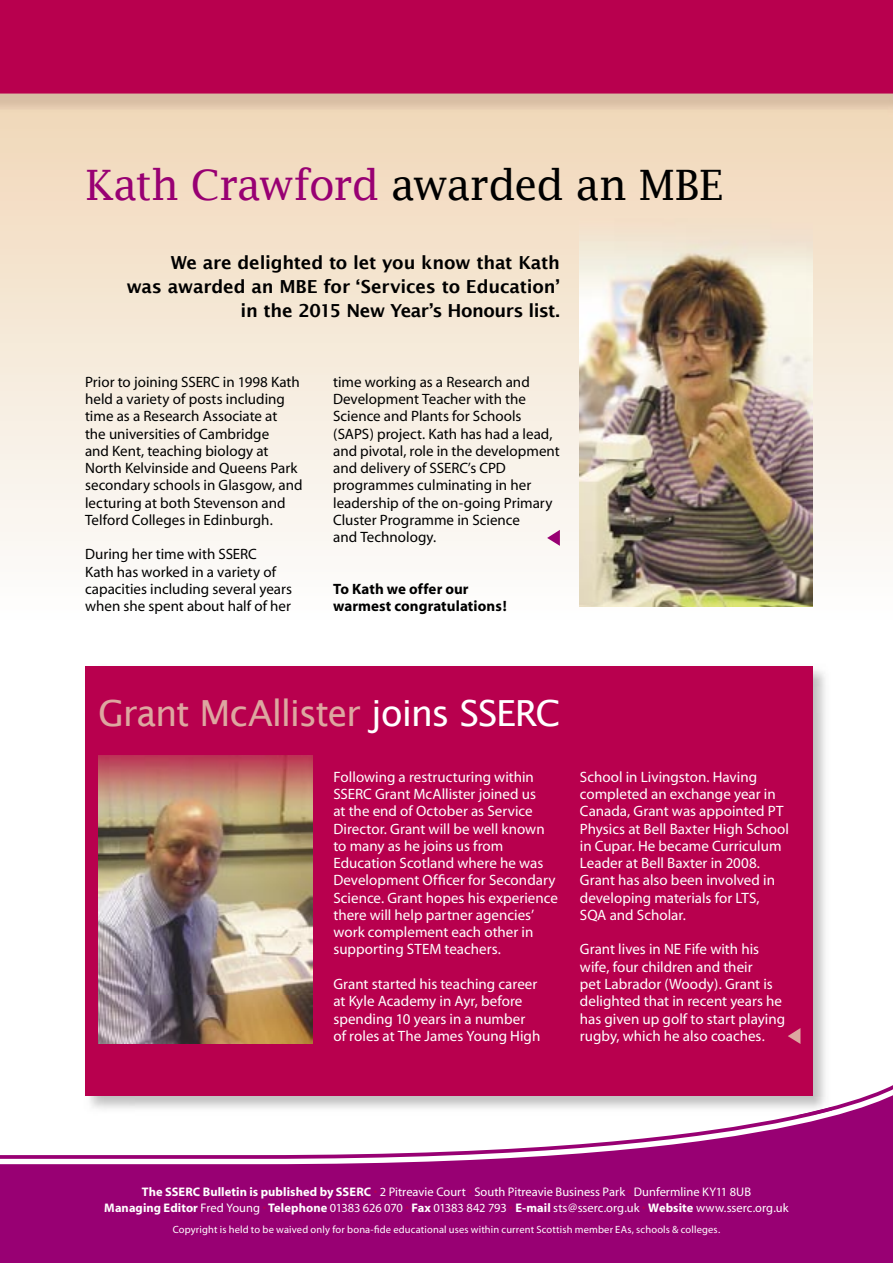
<style>
.page{position:relative;width:893px;height:1263px;background:#fff}
.page>*{position:absolute;margin:0;border:0;box-sizing:border-box;transform-origin:0 0}
.t1{font:42px "Lucida Fax";letter-spacing:-.03em;color:#980073}
.t2{font:36px "Lucida Sans";letter-spacing:-.04em;color:#dda7a0}
.t3{font:600 18px/24px "Lucida Sans";letter-spacing:-.015em;color:#000;text-align:right}
.t4{font:15px/17.2px "Myriad";color:#fff}
.t5{font:15px/17.2px "Myriad";color:#000}
.t6{font:700 15px/17.2px "Myriad";letter-spacing:.005em;color:#000}
.t7{font:12.45px/15.8px "Myriad";color:#fff;text-align:center}
.t8{font:10.5px "Myriad";letter-spacing:.015em;color:#fff}
.s1{color:#000}
.s2{color:#fff}
.s3{font-weight:700}
.s4{color:#b8004e}
</style>
<div class="page">
<svg style="left:0;top:116px;width:893px;height:491px"></svg>
<div style="left:0;top:0;width:893px;height:94px;background:#b8004e"></div>
<div style="left:0;top:1159px;width:893px;height:104px;background:#980073"></div>
<svg style="left:0;top:1085px;width:893px;height:74px"></svg>
<img style="left:812px;top:666px;width:13px;height:47px">
<img style="left:83px;top:1085px;width:52px;height:30px">
<img style="left:780px;top:713px;width:52px;height:402px">
<img style="left:135px;top:1095px;width:645px;height:20px">
<img style="left:797px;top:1107px;width:35px;height:8px">
<div style="left:85px;top:666px;width:727px;height:429px;background:#b8004e"></div>
<img style="left:98px;top:755px;width:214px;height:288px">
<img style="left:580px;top:218px;width:232px;height:389px">
<svg style="left:547px;top:530px;width:13px;height:16px"></svg>
<svg style="left:788px;top:1028px;width:13px;height:16px"></svg>
<h1 class="t1" style="left:85px;top:161px;width:639px">Kath Crawford <span class="s1">awarded an MBE</span></h1>
<p class="t3" style="left:126px;top:250px;width:435px">We are delighted to let you know that Kath<br>was awarded an MBE for ‘Services to Education’ in the 2015 New Year’s Honours list.</p>
<p class="t5" style="left:85px;top:374px;width:219px">Prior to joining SSERC in 1998 Kath held a variety of posts including time as a Research Associate at<br>the universities of Cambridge<br>and Kent, teaching biology at<br>North Kelvinside and Queens Park secondary schools in Glasgow, and lecturing at both Stevenson and<br>Telford Colleges in Edinburgh.</p>
<p class="t5" style="left:85px;top:546px;width:209px">During her time with SSERC<br>Kath has worked in a variety of capacities including several years when she spent about half of her</p>
<p class="t5" style="left:333px;top:374px;width:228px">time working as a Research and<br>Development Teacher with the<br>Science and Plants for Schools (SAPS) project. Kath has had a lead, and pivotal, role in the development and delivery of SSERC’s CPD programmes culminating in her leadership of the on-going Primary<br>Cluster Programme in Science<br>and Technology.</p>
<p class="t6" style="left:333px;top:581px;width:175px">To Kath we offer our warmest congratulations!</p>
<h2 class="t2" style="left:98px;top:692px;width:464px">Grant McAllister <span class="s2">joins SSERC</span></h2>
<p class="t4" style="left:333px;top:769px;width:226px">Following a restructuring within<br>SSERC Grant McAllister joined us<br>at the end of October as Service<br>Director. Grant will be well known to many as he joins us from<br>Education Scotland where he was<br>Development Officer for Secondary<br>Science. Grant hopes his experience there will help partner agencies’ work complement each other in supporting STEM teachers.</p>
<p class="t4" style="left:333px;top:976px;width:208px">Grant started his teaching career at Kyle Academy in Ayr, before spending 10 years in a number of roles at The James Young High</p>
<p class="t4" style="left:580px;top:769px;width:211px">School in Livingston. Having completed an exchange year in<br>Canada, Grant was appointed PT<br>Physics at Bell Baxter High School in Cupar. He became Curriculum<br>Leader at Bell Baxter in 2008.<br>Grant has also been involved in developing materials for LTS,<br>SQA and Scholar.</p>
<p class="t4" style="left:580px;top:941px;width:207px">Grant lives in NE Fife with his wife, four children and their<br>pet Labrador (Woody). Grant is delighted that in recent years he has given up golf to start playing rugby, which he also coaches.</p>
<p class="t7" style="left:104px;top:1184px;width:686px"><span class="s3">The SSERC Bulletin is published by SSERC</span> <span class="s4">•</span> 2 Pitreavie Court <span class="s4">•</span> South Pitreavie Business Park <span class="s4">•</span> Dunfermline KY11 8UB<br><span class="s3">Managing Editor</span> Fred Young <span class="s4">•</span> <span class="s3">Telephone</span> 01383 626 070 <span class="s4">•</span> <span class="s3">Fax</span> 01383 842 793 <span class="s4">•</span> <span class="s3">E-mail</span> sts@sserc.org.uk <span class="s4">•</span> <span class="s3">Website</span> www.sserc.org.uk</p>
<p class="t8" style="left:173px;top:1224px;width:549px">Copyright is held to be waived only for bona-fide educational uses within current Scottish member EAs, schools &amp; colleges.</p>
</div>
